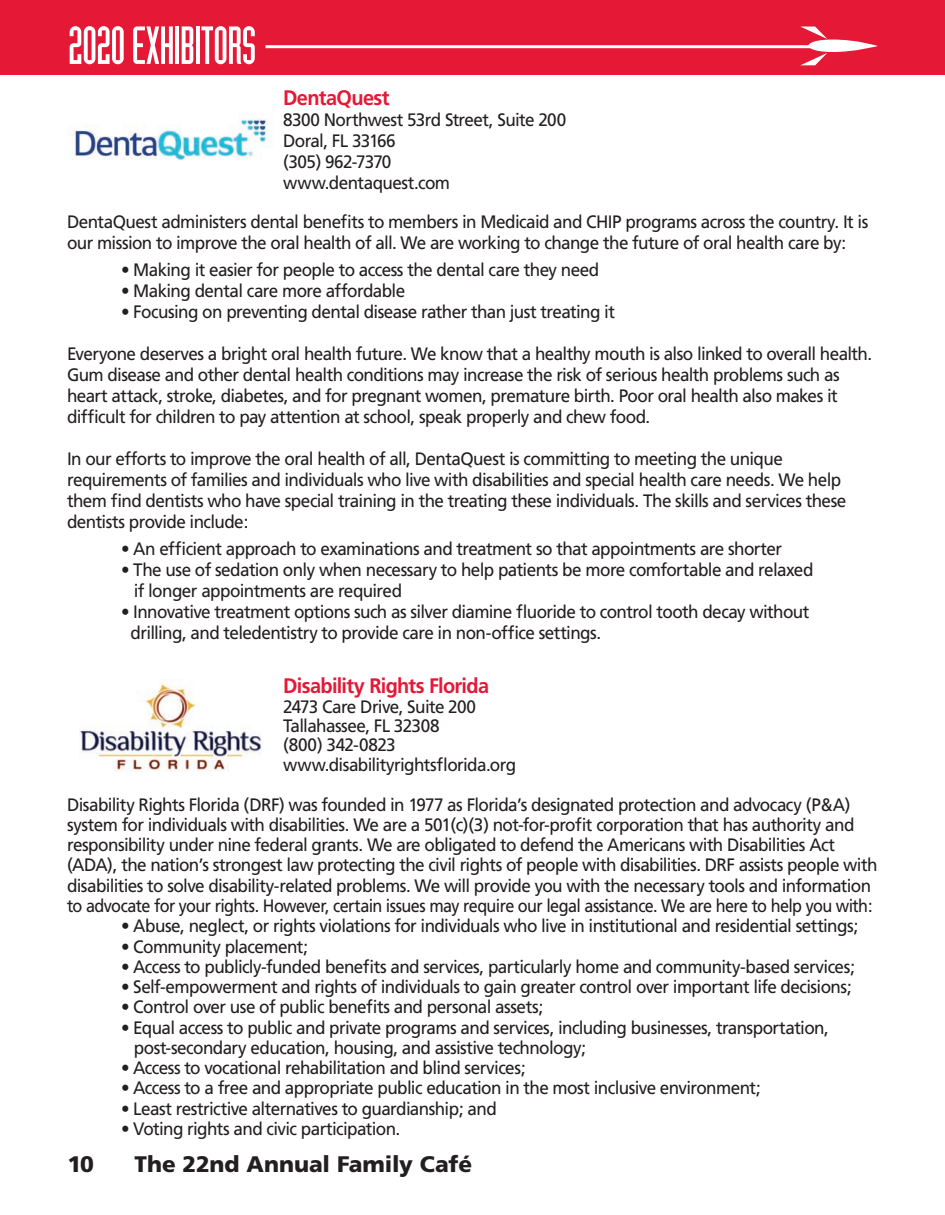
<style>
.page{position:relative;width:945px;height:1215px;background:#fff}
.page>*{position:absolute;margin:0;border:0;box-sizing:border-box;transform-origin:0 0}
.t1{font:52.5px "Industria Solid";letter-spacing:-.025em;color:#fff}
.t2{font:900 22.5px "Frutiger";letter-spacing:-.005em;color:#231f20}
.t3{font:700 21px "Frutiger";letter-spacing:-.03em;color:#e51836;scale:.95 1}
.t4{font:18px/21px "Frutiger";letter-spacing:-.035em;color:#231f20;scale:.95 1}
</style>
<div class="page">
<img style="left:72px;top:119px;width:195px;height:42px">
<img style="left:79px;top:679px;width:183px;height:93px">
<div style="left:0;top:0;width:945px;height:75px;background:#e51836"></div>
<svg style="left:800px;top:27px;width:78px;height:38px"></svg>
<hr style="left:266px;top:45px;width:550px;height:3px;background:#fff">
<h1 class="t1" style="left:68px;top:17px;width:190px">2020 EXHIBITORS</h1>
<p class="t3" style="left:283px;top:85px;width:114px">DentaQuest</p>
<p class="t4" style="left:283px;top:109px;width:300px">8300 Northwest 53rd Street, Suite 200<br>Doral, FL 33166<br>(305) 962-7370<br>www.dentaquest.com</p>
<p class="t4" style="left:67px;top:211px;width:845px">DentaQuest administers dental benefits to members in Medicaid and CHIP programs across the country. It is our mission to improve the oral health of all. We are working to change the future of oral health care by:</p>
<p class="t4" style="left:121px;top:259px;width:505px">• Making it easier for people to access the dental care they need</p>
<p class="t4" style="left:121px;top:280px;width:301px">• Making dental care more affordable</p>
<p class="t4" style="left:121px;top:301px;width:522px">• Focusing on preventing dental disease rather than just treating it</p>
<p class="t4" style="left:67px;top:343px;width:849px">Everyone deserves a bright oral health future. We know that a healthy mouth is also linked to overall health.<br>Gum disease and other dental health conditions may increase the risk of serious health problems such as heart attack, stroke, diabetes, and for pregnant women, premature birth. Poor oral health also makes it difficult for children to pay attention at school, speak properly and chew food.</p>
<p class="t4" style="left:67px;top:448px;width:822px">In our efforts to improve the oral health of all, DentaQuest is committing to meeting the unique requirements of families and individuals who live with disabilities and special health care needs. We help them find dentists who have special training in the treating these individuals. The skills and services these dentists provide include:</p>
<p class="t4" style="left:121px;top:538px;width:697px">• An efficient approach to examinations and treatment so that appointments are shorter</p>
<p class="t4" style="left:134px;top:559px;width:717px;text-indent:-13px">• The use of sedation only when necessary to help patients be more comfortable and relaxed if longer appointments are required</p>
<p class="t4" style="left:131px;top:601px;width:716px;text-indent:-10px">• Innovative treatment options such as silver diamine fluoride to control tooth decay without drilling, and teledentistry to provide care in non-office settings.</p>
<p class="t3" style="left:283px;top:673px;width:218px">Disability Rights Florida</p>
<p class="t4" style="left:283px;top:697px;width:247px;line-height:19.5px">2473 Care Drive, Suite 200<br>Tallahassee, FL 32308<br>(800) 342-0823 www.disabilityrightsflorida.org</p>
<p class="t4" style="left:67px;top:794px;width:855px;line-height:20.2px">Disability Rights Florida (DRF) was founded in 1977 as Florida’s designated protection and advocacy (P&amp;A) system for individuals with disabilities. We are a 501(c)(3) not-for-profit corporation that has authority and responsibility under nine federal grants. We are obligated to defend the Americans with Disabilities Act (ADA), the nation’s strongest law protecting the civil rights of people with disabilities. DRF assists people with disabilities to solve disability-related problems. We will provide you with the necessary tools and information to advocate for your rights. However, certain issues may require our legal assistance. We are here to help you with:</p>
<p class="t4" style="left:121px;top:916px;width:778px">• Abuse, neglect, or rights violations for individuals who live in institutional and residential settings;</p>
<p class="t4" style="left:121px;top:936px;width:198px">• Community placement;</p>
<p class="t4" style="left:121px;top:956px;width:774px">• Access to publicly-funded benefits and services, particularly home and community-based services;</p>
<p class="t4" style="left:121px;top:976px;width:771px">• Self-empowerment and rights of individuals to gain greater control over important life decisions;</p>
<p class="t4" style="left:121px;top:997px;width:446px">• Control over use of public benefits and personal assets;</p>
<p class="t4" style="left:134px;top:1017px;width:733px;line-height:20.2px;text-indent:-13px">• Equal access to public and private programs and services, including businesses, transportation, post-secondary education, housing, and assistive technology;</p>
<p class="t4" style="left:121px;top:1057px;width:428px">• Access to vocational rehabilitation and blind services;</p>
<p class="t4" style="left:121px;top:1078px;width:675px">• Access to a free and appropriate public education in the most inclusive environment;</p>
<p class="t4" style="left:121px;top:1098px;width:397px">• Least restrictive alternatives to guardianship; and</p>
<p class="t4" style="left:121px;top:1118px;width:296px">• Voting rights and civic participation.</p>
<p class="t2" style="left:68px;top:1151px;width:28px">10</p>
<p class="t2" style="left:135px;top:1151px;width:339px">The 22nd Annual Family Café</p>
</div>
